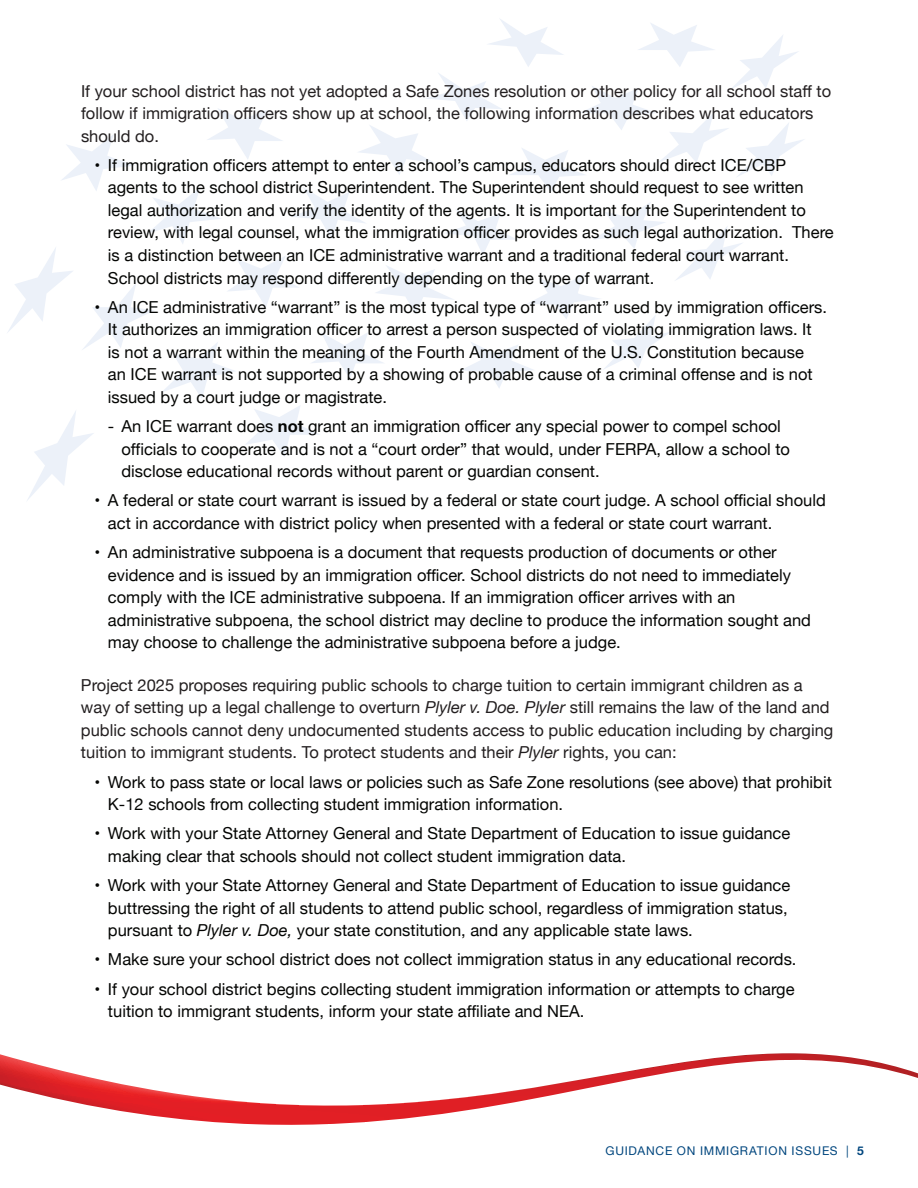
<style>
.page{position:relative;width:918px;height:1188px;background:#fff}
.page>*{position:absolute;margin:0;border:0;box-sizing:border-box;transform-origin:0 0}
.t1{font:16.5px/22.5px "Helvetica Neue";color:#040503}
.t2{font:16.5px/22.5px "Helvetica Neue";color:#231f20}
.t3{font:12px "Helvetica Neue";letter-spacing:.065em;color:#00467e}
.s1{font-weight:700}
.s2{font-style:italic}
</style>
<div class="page">
<svg style="left:0;top:1053px;width:918px;height:72px"></svg>
<svg style="left:7px;top:19px;width:797px;height:482px"></svg>
<p class="t2" style="left:81px;top:81px;width:752px">If your school district has not yet adopted a Safe Zones resolution or other policy for all school staff to follow if immigration officers show up at school, the following information describes what educators should do.</p>
<p class="t1" style="left:108px;top:155px;width:727px;text-indent:-13px">• If immigration officers attempt to enter a school’s campus, educators should direct ICE/CBP agents to the school district Superintendent. The Superintendent should request to see written legal authorization and verify the identity of the agents. It is important for the Superintendent to review, with legal counsel, what the immigration officer provides as such legal authorization. There is a distinction between an ICE administrative warrant and a traditional federal court warrant.<br>School districts may respond differently depending on the type of warrant.</p>
<p class="t1" style="left:108px;top:297px;width:721px;text-indent:-13px">• An ICE administrative “warrant” is the most typical type of “warrant” used by immigration officers.<br>It authorizes an immigration officer to arrest a person suspected of violating immigration laws. It is not a warrant within the meaning of the Fourth Amendment of the U.S. Constitution because<br>an ICE warrant is not supported by a showing of probable cause of a criminal offense and is not issued by a court judge or magistrate.</p>
<p class="t1" style="left:121px;top:416px;width:670px;text-indent:-13px">- An ICE warrant does <span class="s1">not</span> grant an immigration officer any special power to compel school officials to cooperate and is not a “court order” that would, under FERPA, allow a school to disclose educational records without parent or guardian consent.</p>
<p class="t1" style="left:108px;top:490px;width:719px;text-indent:-13px">• A federal or state court warrant is issued by a federal or state court judge. A school official should act in accordance with district policy when presented with a federal or state court warrant.</p>
<p class="t1" style="left:108px;top:542px;width:704px;text-indent:-13px">• An administrative subpoena is a document that requests production of documents or other evidence and is issued by an immigration officer. School districts do not need to immediately comply with the ICE administrative subpoena. If an immigration officer arrives with an administrative subpoena, the school district may decline to produce the information sought and may choose to challenge the administrative subpoena before a judge.</p>
<p class="t2" style="left:81px;top:675px;width:754px">Project 2025 proposes requiring public schools to charge tuition to certain immigrant children as a way of setting up a legal challenge to overturn <span class="s2">Plyler v. Doe. Plyler</span> still remains the law of the land and public schools cannot deny undocumented students access to public education including by charging tuition to immigrant students. To protect students and their <span class="s2">Plyler</span> rights, you can:</p>
<p class="t1" style="left:108px;top:771px;width:725px;text-indent:-13px">• Work to pass state or local laws or policies such as Safe Zone resolutions (see above) that prohibit<br>K-12 schools from collecting student immigration information.</p>
<p class="t1" style="left:108px;top:823px;width:684px;text-indent:-13px">• Work with your State Attorney General and State Department of Education to issue guidance making clear that schools should not collect student immigration data.</p>
<p class="t1" style="left:108px;top:875px;width:684px;text-indent:-13px">• Work with your State Attorney General and State Department of Education to issue guidance buttressing the right of all students to attend public school, regardless of immigration status, pursuant to <span class="s2">Plyler v. Doe,</span> your state constitution, and any applicable state laws.</p>
<p class="t1" style="left:94px;top:949px;width:704px">• Make sure your school district does not collect immigration status in any educational records.</p>
<p class="t1" style="left:108px;top:978px;width:688px;text-indent:-13px">• If your school district begins collecting student immigration information or attempts to charge tuition to immigrant students, inform your state affiliate and NEA.</p>
<p class="t3" style="left:605px;top:1142px;width:260px">GUIDANCE ON IMMIGRATION ISSUES | <span class="s1">5</span></p>
</div>
